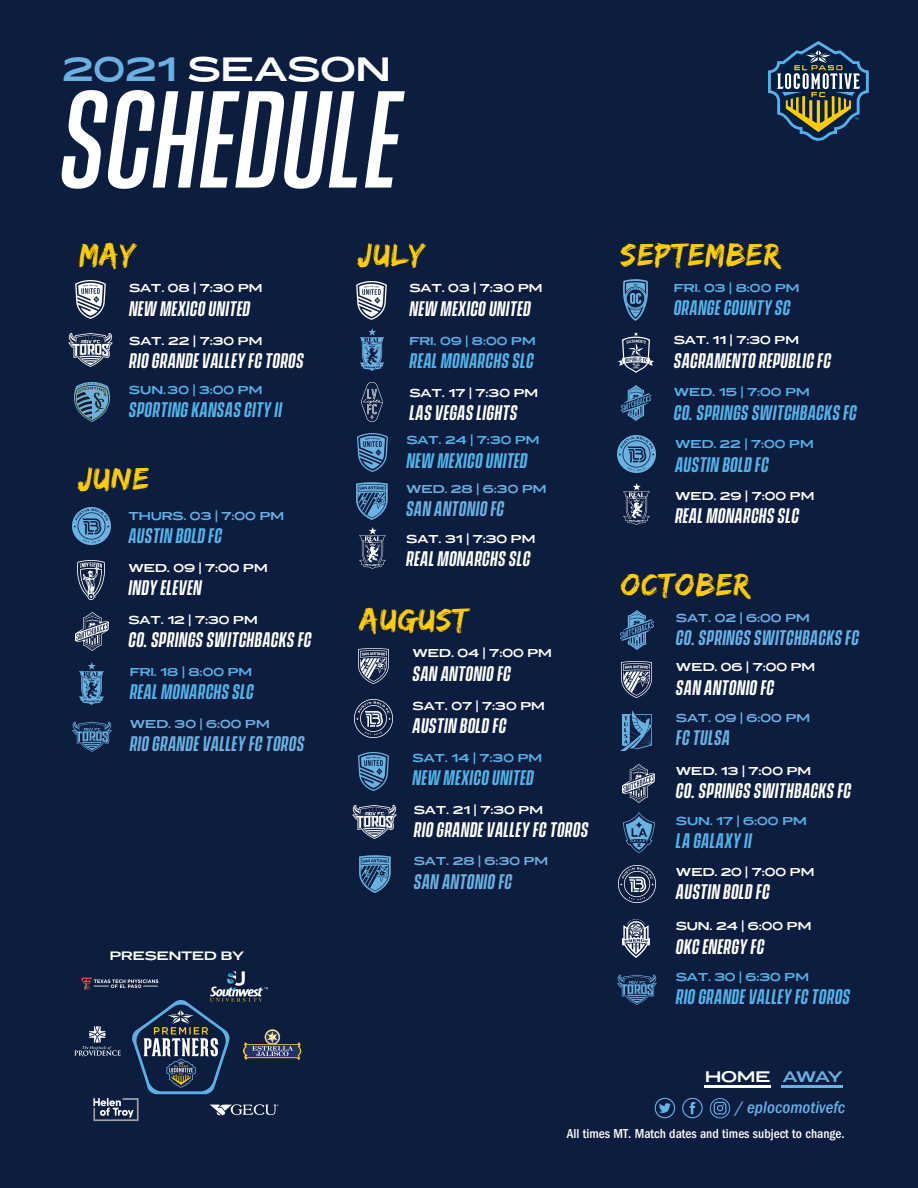
<style>
.page{position:relative;width:918px;height:1188px;background:#fff}
.page>*{position:absolute;margin:0;border:0;box-sizing:border-box;transform-origin:0 0}
.t1{font:italic 500 125.7px "Vanguard CF";color:#fff}
.t2{font:32.4px "Edo";letter-spacing:.04em;color:#fc0}
.t3{font:700 32.1px "Messapia";color:#fff}
.t4{font:italic 600 19.2px "Vanguard CF";letter-spacing:.02em;color:#fff}
.t5{font:italic 600 19.2px "Vanguard CF";letter-spacing:.02em;color:#53b3e8}
.t6{font:italic 600 19.2px "Vanguard CF";letter-spacing:.02em;color:#6ab1e1}
.t7{font:italic 600 19.2px "Vanguard CF";letter-spacing:.02em;color:#67b2e7}
.t8{font:italic 500 condensed 17.25px "ITC Franklin Gothic Std";color:#67b2e7}
.t9{font:700 14.55px "Messapia";letter-spacing:-.05em;color:#fff}
.t10{font:500 condensed 13.5px "ITC Franklin Gothic Std";color:#fff}
.t11{font:700 11.55px "Messapia";letter-spacing:-.02em;color:#fff}
.t12{font:700 10.95px "Messapia";color:#fff}
.t13{font:700 10.95px "Messapia";color:#53b3e8}
.t14{font:700 10.95px "Messapia";color:#6ab1e1}
.t15{font:700 10.95px "Messapia";letter-spacing:-.01em;color:#67b2e7}
.s1{color:#6ab1e1}
.s2{color:#67b2e7}
.s3{color:#53b3e8}
</style>
<div class="page">
<div style="left:1px;top:0;width:917px;height:1188px;background:#0d1d3f"></div>
<svg style="left:768px;top:41px;width:101px;height:100px"></svg>
<hr style="left:704px;top:1085px;width:67px;height:3px;background:#fff">
<hr style="left:781px;top:1085px;width:62px;height:3px;background:#6ab1e1">
<img style="left:75px;top:280px;width:31px;height:38px">
<img style="left:69px;top:334px;width:43px;height:33px">
<img style="left:74px;top:382px;width:35px;height:39px">
<img style="left:618px;top:333px;width:35px;height:40px">
<img style="left:624px;top:484px;width:25px;height:41px">
<img style="left:617px;top:435px;width:38px;height:38px">
<img style="left:623px;top:279px;width:25px;height:42px">
<img style="left:621px;top:386px;width:31px;height:35px">
<img style="left:361px;top:382px;width:21px;height:40px">
<img style="left:357px;top:281px;width:30px;height:38px">
<img style="left:359px;top:527px;width:26px;height:41px">
<img style="left:359px;top:329px;width:26px;height:41px">
<img style="left:357px;top:433px;width:30px;height:38px">
<img style="left:356px;top:483px;width:32px;height:37px">
<img style="left:359px;top:648px;width:30px;height:36px">
<img style="left:355px;top:699px;width:37px;height:38px">
<img style="left:353px;top:806px;width:43px;height:32px">
<img style="left:359px;top:752px;width:30px;height:38px">
<img style="left:359px;top:856px;width:32px;height:37px">
<img style="left:622px;top:662px;width:30px;height:35px">
<img style="left:623px;top:764px;width:32px;height:38px">
<img style="left:618px;top:865px;width:38px;height:38px">
<img style="left:623px;top:920px;width:27px;height:37px">
<img style="left:617px;top:974px;width:40px;height:31px">
<img style="left:620px;top:610px;width:34px;height:39px">
<img style="left:621px;top:710px;width:31px;height:40px">
<img style="left:623px;top:813px;width:32px;height:39px">
<img style="left:75px;top:612px;width:33px;height:39px">
<img style="left:73px;top:507px;width:37px;height:38px">
<img style="left:79px;top:663px;width:25px;height:42px">
<img style="left:72px;top:721px;width:40px;height:31px">
<img style="left:78px;top:561px;width:27px;height:38px">
<svg style="left:655px;top:1098px;width:20px;height:20px"></svg>
<svg style="left:682px;top:1098px;width:21px;height:20px"></svg>
<svg style="left:710px;top:1098px;width:20px;height:20px"></svg>
<img style="left:74px;top:971px;width:228px;height:151px">
<h3 class="t3" style="left:62px;top:47px;width:330px"><span class="s1">2021</span> SEASON</h3>
<h1 class="t1" style="left:60px;top:65px;width:342px">SCHEDULE</h1>
<h2 class="t2" style="left:79px;top:236px;width:58px">MAY</h2>
<p class="t12" style="left:129px;top:281px;width:135px">SAT. 08 | 7:30 PM</p>
<p class="t4" style="left:129px;top:297px;width:123px">NEW MEXICOUNITED</p>
<p class="t12" style="left:129px;top:333px;width:135px">SAT. 22 | 7:30 PM</p>
<p class="t4" style="left:129px;top:349px;width:176px">RIOGRANDE VALLEY FCTOROS</p>
<p class="t13" style="left:129px;top:382px;width:135px">SUN. 30 | 3:00 PM</p>
<p class="t5" style="left:129px;top:398px;width:155px">SPORTING KANSASCITY II</p>
<h2 class="t2" style="left:78px;top:460px;width:73px">JUNE</h2>
<p class="t5" style="left:128px;top:524px;width:95px">AU<span class="s2">STI</span>N BOLD FC</p>
<p class="t15" style="left:128px;top:508px;width:157px">T<span class="s3">HU</span>R<span class="s3">S.</span> 03 | 7:00 PM</p>
<p class="t12" style="left:128px;top:561px;width:141px">WED. 09 | 7:00 PM</p>
<p class="t4" style="left:128px;top:577px;width:75px">INDY ELEVEN</p>
<p class="t12" style="left:128px;top:613px;width:131px">SAT. 12 | 7:30 PM</p>
<p class="t4" style="left:128px;top:629px;width:184px">CO.SPRINGSSWITCHBACKSFC</p>
<p class="t13" style="left:130px;top:664px;width:124px">FRI. 18 | 8:00 PM</p>
<p class="t5" style="left:130px;top:681px;width:126px">REAL MONARCHSSLC</p>
<p class="t14" style="left:130px;top:716px;width:142px">WED. 30 | 6:00 PM</p>
<p class="t6" style="left:130px;top:732px;width:176px">RIOGRANDE VALLEY FCTOROS</p>
<p class="t11" style="left:110px;top:947px;width:136px">PRESENTED BY</p>
<h2 class="t2" style="left:357px;top:236px;width:69px">JULY</h2>
<p class="t4" style="left:410px;top:297px;width:123px">NEW MEXICOUNITED</p>
<p class="t12" style="left:410px;top:281px;width:134px">SAT. 03 | 7:30 PM</p>
<p class="t13" style="left:410px;top:333px;width:128px">FRI. 09 | 8:00 PM</p>
<p class="t5" style="left:410px;top:349px;width:126px">REAL MONARCHSSLC</p>
<p class="t12" style="left:410px;top:385px;width:130px">SAT. 17 | 7:30 PM</p>
<p class="t4" style="left:410px;top:401px;width:109px">LAS VEGASLIGHTS</p>
<p class="t13" style="left:406px;top:433px;width:135px">SAT. 24 | 7:30 PM</p>
<p class="t5" style="left:406px;top:449px;width:123px">NEW MEXICOUNITED</p>
<p class="t14" style="left:406px;top:481px;width:142px">WED. 28 | 6:30 PM</p>
<p class="t6" style="left:406px;top:497px;width:100px">SAN ANTONIOFC</p>
<p class="t12" style="left:406px;top:531px;width:131px">SAT. 31 | 7:30 PM</p>
<p class="t4" style="left:406px;top:547px;width:126px">REAL MONARCHSSLC</p>
<h2 class="t2" style="left:360px;top:601px;width:109px">AUGUST</h2>
<p class="t4" style="left:413px;top:662px;width:100px">SAN ANTONIOFC</p>
<p class="t12" style="left:413px;top:646px;width:141px">WED. 04 | 7:00 PM</p>
<p class="t12" style="left:413px;top:698px;width:134px">SAT. 07 | 7:30 PM</p>
<p class="t4" style="left:413px;top:714px;width:95px">AUSTIN BOLD FC</p>
<p class="t13" style="left:413px;top:750px;width:131px">SAT. 14 | 7:30 PM</p>
<p class="t5" style="left:413px;top:766px;width:123px">NEW MEXICOUNITED</p>
<p class="t12" style="left:414px;top:802px;width:131px">SAT. 21 | 7:30 PM</p>
<p class="t4" style="left:414px;top:818px;width:176px">RIOGRANDE VALLEY FCTOROS</p>
<p class="t14" style="left:414px;top:854px;width:136px">SAT. 28 | 6:30 PM</p>
<p class="t6" style="left:414px;top:870px;width:100px">SAN ANTONIOFC</p>
<h2 class="t2" style="left:621px;top:235px;width:161px">SEPTEMBER</h2>
<p class="t5" style="left:674px;top:296px;width:118px">ORANGECOUNTY SC</p>
<p class="t13" style="left:674px;top:280px;width:127px">FRI. 03 | 8:00 PM</p>
<p class="t12" style="left:674px;top:333px;width:127px">SAT. 11 | 7:30 PM</p>
<p class="t4" style="left:674px;top:349px;width:159px">SACRAMENTOREPUBLICFC</p>
<p class="t13" style="left:674px;top:385px;width:138px">WED. 15 | 7:00 PM</p>
<p class="t5" style="left:674px;top:401px;width:184px">CO.SPRINGSSWITCHBACKSFC</p>
<p class="t13" style="left:675px;top:437px;width:140px">WED. 22 | 7:00 PM</p>
<p class="t5" style="left:675px;top:453px;width:95px">AUSTIN BOLD FC</p>
<p class="t12" style="left:675px;top:488px;width:141px">WED. 29 | 7:00 PM</p>
<p class="t4" style="left:675px;top:504px;width:126px">REAL MONARCHSSLC</p>
<h2 class="t2" style="left:621px;top:565px;width:131px">OCTOBER</h2>
<p class="t7" style="left:676px;top:626px;width:184px">CO.SPRINGSSWITCHBACKSFC</p>
<p class="t15" style="left:676px;top:610px;width:135px">SAT. 02 | 6:00 PM</p>
<p class="t12" style="left:676px;top:660px;width:141px">WED. 06 | 7:00 PM</p>
<p class="t4" style="left:676px;top:676px;width:100px">SAN ANTONIOFC</p>
<p class="t14" style="left:676px;top:710px;width:136px">SAT. 09 | 6:00 PM</p>
<p class="t6" style="left:676px;top:727px;width:56px">FCTULSA</p>
<p class="t12" style="left:676px;top:763px;width:137px">WED. 13 | 7:00 PM</p>
<p class="t4" style="left:676px;top:779px;width:177px">CO.SPRINGSSWITHBACKSFC</p>
<p class="t13" style="left:676px;top:813px;width:132px">SUN. 17 | 6:00 PM</p>
<p class="t5" style="left:676px;top:829px;width:77px">LA GALAXY II</p>
<p class="t12" style="left:676px;top:864px;width:140px">WED. 20 | 7:00 PM</p>
<p class="t4" style="left:676px;top:880px;width:95px">AUSTIN BOLD FC</p>
<p class="t12" style="left:676px;top:919px;width:137px">SUN. 24 | 6:00 PM</p>
<p class="t4" style="left:676px;top:935px;width:90px">OKCENERGY FC</p>
<p class="t13" style="left:676px;top:969px;width:135px">SAT. 30 | 6:30 PM</p>
<p class="t5" style="left:676px;top:985px;width:176px">RIOGRANDE VALLEY FCTOROS</p>
<p class="t9" style="left:705px;top:1067px;width:140px">HOME <span class="s1">AWAY</span></p>
<p class="t8" style="left:736px;top:1097px;width:111px">/ eplocomotivefc</p>
<p class="t10" style="left:567px;top:1126px;width:279px">All times MT. Match dates and times subject to change.</p>
</div>
